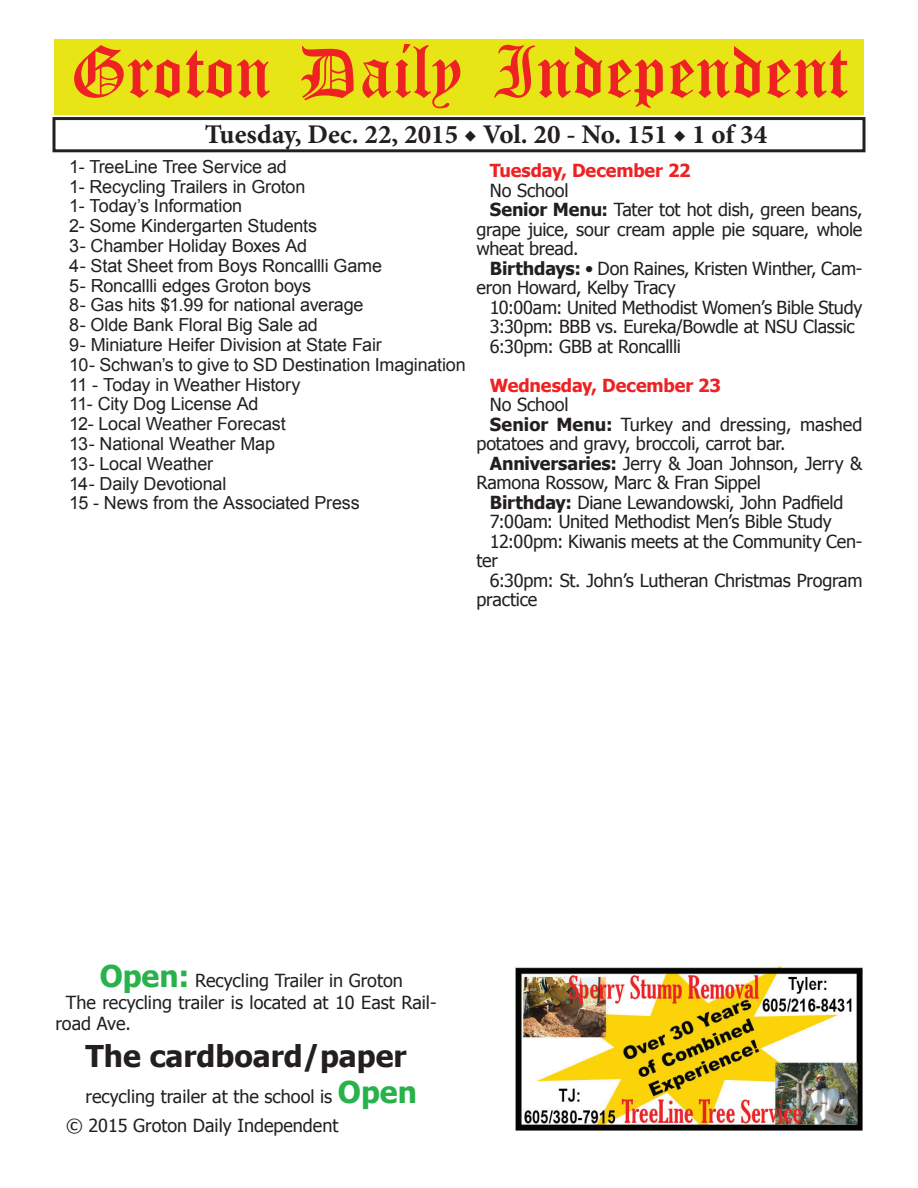
<style>
.page{position:relative;width:918px;height:1188px;background:#fff}
.page>*{position:absolute;margin:0;border:0;box-sizing:border-box;transform-origin:0 0}
.t1{font:54px "Old English Five";color:#ee2123}
.t2{font:700 30px "Tahoma";color:#231f20}
.t3{font:700 27px "Minion Pro";color:#231f20}
.t4{font:18px "Tahoma";letter-spacing:-.01em;color:#231f20}
.t5{font:18px/19.8px "Arial";letter-spacing:-.01em;color:#231f20}
.t6{font:700 18px "Tahoma";letter-spacing:-.005em;color:#ee2123}
.s1{font-weight:700}
.s2{font-weight:700;font-size:30px;color:#28b24b}
</style>
<div class="page">
<div style="left:52px;top:117px;width:814px;height:35px;border:3px solid #231f20"></div>
<div style="left:54px;top:40px;width:810px;height:75px;background:#e7e515"></div>
<img style="left:515px;top:965px;width:347px;height:166px">
<h1 class="t1" style="left:70px;top:47px;width:779px">Groton Daily Independent</h1>
<h3 class="t3" style="left:205px;top:116px;width:564px">Tuesday, Dec. 22, 2015 ◆ Vol. 20 - No. 151 ◆ 1 of 34</h3>
<p class="t5" style="left:69px;top:157px;width:398px">1- TreeLine Tree Service ad<br>1- Recycling Trailers in Groton<br>1- Today’s Information<br>2- Some Kindergarten Students<br>3- Chamber Holiday Boxes Ad<br>4- Stat Sheet from Boys Roncallli Game<br>5- Roncallli edges Groton boys<br>8- Gas hits $1.99 for national average<br>8- Olde Bank Floral Big Sale ad<br>9- Miniature Heifer Division at State Fair<br>10- Schwan’s to give to SD Destination Imagination<br>11 - Today in Weather History<br>11- City Dog License Ad<br>12- Local Weather Forecast<br>13- National Weather Map<br>13- Local Weather<br>14- Daily Devotional<br>15 - News from the Associated Press</p>
<p class="t6" style="left:490px;top:158px;width:202px">Tuesday, December 22</p>
<p class="t4" style="left:490px;top:178px;width:80px">No School</p>
<p class="t4" style="left:490px;top:198px;width:374px"><span class="s1">Senior Menu:</span> Tater tot hot dish, green beans,</p>
<p class="t4" style="left:476px;top:217px;width:387px">grape juice, sour cream apple pie square, whole</p>
<p class="t4" style="left:476px;top:237px;width:104px">wheat bread.</p>
<p class="t4" style="left:490px;top:256px;width:374px"><span class="s1">Birthdays:</span> • Don Raines, Kristen Winther, Cam-</p>
<p class="t4" style="left:476px;top:276px;width:201px">eron Howard, Kelby Tracy</p>
<p class="t4" style="left:490px;top:295px;width:374px">10:00am: United Methodist Women’s Bible Study</p>
<p class="t4" style="left:490px;top:315px;width:366px">3:30pm: BBB vs. Eureka/Bowdle at NSU Classic</p>
<p class="t4" style="left:490px;top:334px;width:192px">6:30pm: GBB at Roncallli</p>
<p class="t6" style="left:490px;top:373px;width:233px">Wednesday, December 23</p>
<p class="t4" style="left:490px;top:393px;width:80px">No School</p>
<p class="t4" style="left:490px;top:412px;width:374px"><span class="s1">Senior Menu:</span> Turkey and dressing, mashed</p>
<p class="t4" style="left:476px;top:432px;width:311px">potatoes and gravy, broccoli, carrot bar.</p>
<p class="t4" style="left:490px;top:451px;width:374px"><span class="s1">Anniversaries:</span> Jerry &amp; Joan Johnson, Jerry &amp;</p>
<p class="t4" style="left:476px;top:471px;width:286px">Ramona Rossow, Marc &amp; Fran Sippel</p>
<p class="t4" style="left:490px;top:490px;width:355px"><span class="s1">Birthday:</span> Diane Lewandowski, John Padfield</p>
<p class="t4" style="left:490px;top:510px;width:343px">7:00am: United Methodist Men’s Bible Study</p>
<p class="t4" style="left:490px;top:529px;width:374px">12:00pm: Kiwanis meets at the Community Cen-</p>
<p class="t4" style="left:476px;top:549px;width:23px">ter</p>
<p class="t4" style="left:490px;top:568px;width:374px">6:30pm: St. John’s Lutheran Christmas Program</p>
<p class="t4" style="left:476px;top:588px;width:62px">practice</p>
<p class="t4" style="left:100px;top:969px;width:305px"><span class="s2">Open:</span> Recycling Trailer in Groton</p>
<p class="t4" style="left:66px;top:990px;width:372px">The recycling trailer is located at 10 East Rail-</p>
<p class="t4" style="left:56px;top:1012px;width:77px">road Ave.</p>
<h2 class="t2" style="left:86px;top:1035px;width:323px">The cardboard/paper</h2>
<p class="t4" style="left:86px;top:1084px;width:333px">recycling trailer at the school is <span class="s2">Open</span></p>
<p class="t4" style="left:66px;top:1113px;width:274px">© 2015 Groton Daily Independent</p>
</div>
